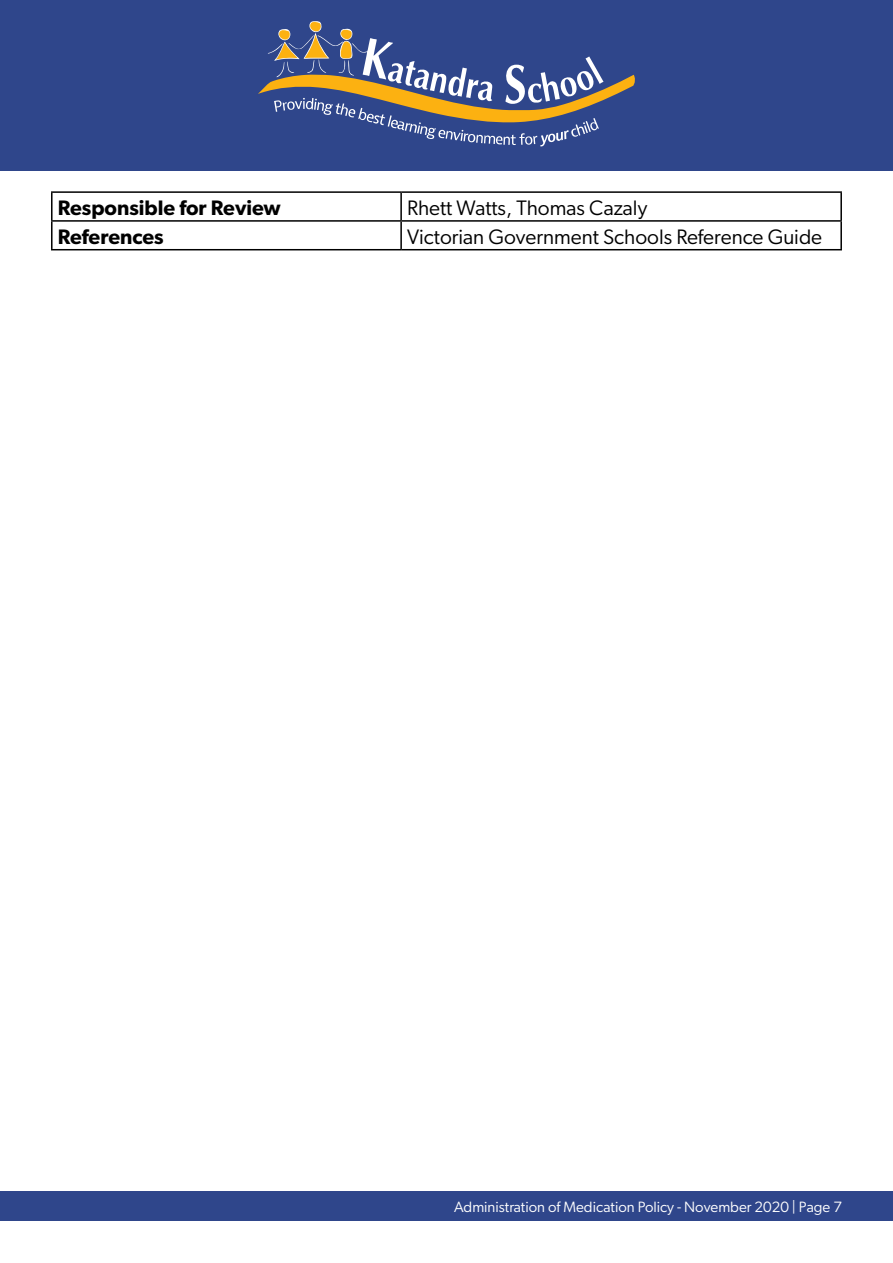
<style>
.page{position:relative;width:893px;height:1263px;background:#fff}
.page>*{position:absolute;margin:0;border:0;box-sizing:border-box;transform-origin:0 0}
.t1{font:21px "Gibson";color:#000}
.t2{font:600 21px "Gibson";color:#000}
.t3{font:15px "Gibson";color:#fff}
</style>
<div class="page">
<div style="left:0;top:0;width:893px;height:170px;background:#2f468b"></div>
<svg style="left:258px;top:21px;width:377px;height:125px"></svg>
<div style="left:0;top:1191px;width:893px;height:29px;background:#2f468b"></div>
<hr style="left:51px;top:191px;width:350px;height:2px;background:#000">
<hr style="left:51px;top:193px;width:2px;height:27px;background:#000">
<hr style="left:401px;top:191px;width:441px;height:2px;background:#000">
<hr style="left:400px;top:193px;width:2px;height:27px;background:#000">
<hr style="left:840px;top:193px;width:2px;height:27px;background:#000">
<hr style="left:51px;top:220px;width:350px;height:2px;background:#000">
<hr style="left:51px;top:222px;width:2px;height:27px;background:#000">
<hr style="left:401px;top:220px;width:441px;height:2px;background:#000">
<hr style="left:400px;top:222px;width:2px;height:27px;background:#000">
<hr style="left:840px;top:222px;width:2px;height:27px;background:#000">
<hr style="left:51px;top:249px;width:350px;height:1px;background:#000">
<hr style="left:401px;top:249px;width:441px;height:1px;background:#000">
<p class="t2" style="left:58px;top:195px;width:225px">Responsible for Review</p>
<p class="t1" style="left:407px;top:195px;width:242px">Rhett Watts, Thomas Cazaly</p>
<p class="t2" style="left:58px;top:224px;width:107px">References</p>
<p class="t1" style="left:407px;top:224px;width:417px">Victorian Government Schools Reference Guide</p>
<p class="t3" style="left:454px;top:1197px;width:389px">Administration of Medication Policy - November 2020 | Page 7</p>
</div>
